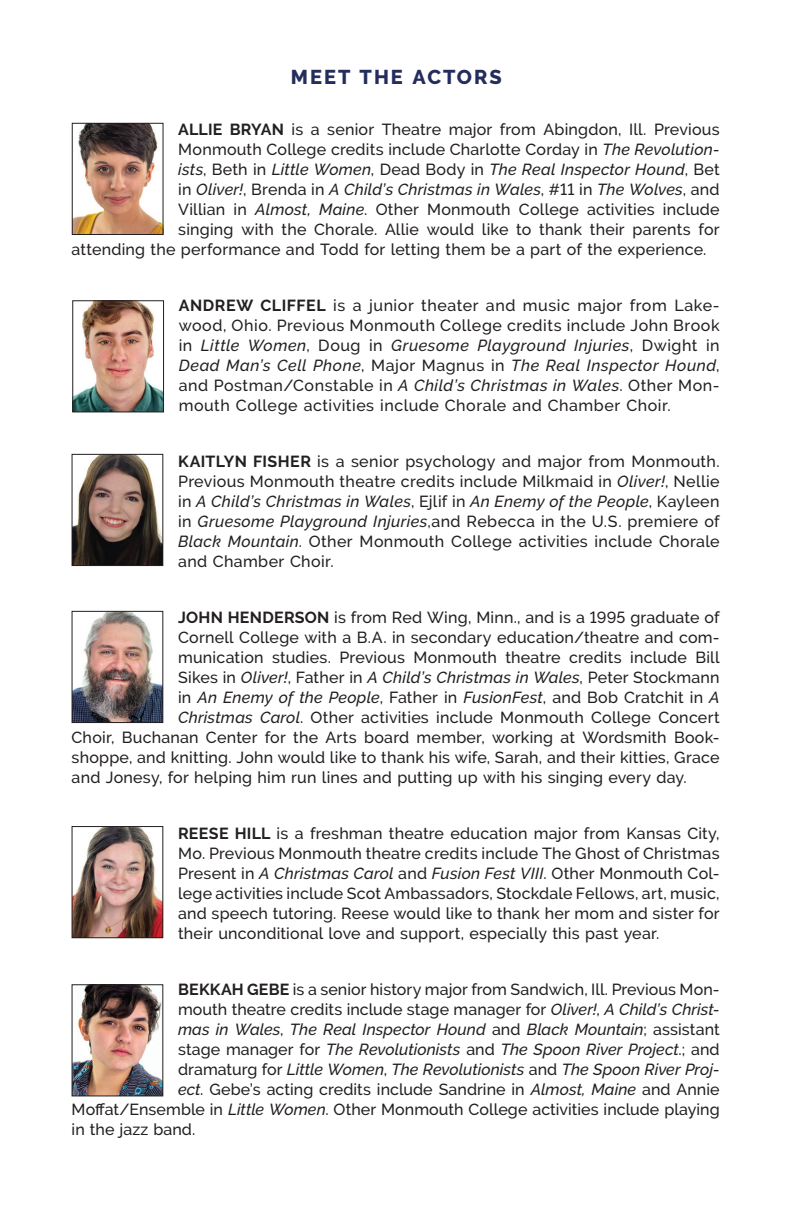
<style>
.page{position:relative;width:792px;height:1224px;background:#fff}
.page>*{position:absolute;margin:0;border:0;box-sizing:border-box;transform-origin:0 0}
.Subhead_green_1p_aft{font:800 20px "Raleway";letter-spacing:.1em;color:#242d5c}
.Body_bio{font:500 16px/20px "Raleway";letter-spacing:.015em;color:#231f20;text-align:justify}
.Body_bio-2{font:italic 500 16px "Raleway";letter-spacing:.005em;color:#231f20}
.s1{font-weight:700}
.s2{font-style:italic}
.s3{font-style:normal}
</style>
<div class="page">
<img style="left:74px;top:125px;width:87px;height:108px">
<div style="left:72px;top:123px;width:91px;height:112px;border:1px solid #231f20"></div>
<img style="left:74px;top:302px;width:88px;height:108px">
<div style="left:72px;top:300px;width:92px;height:112px;border:1px solid #231f20"></div>
<img style="left:74px;top:456px;width:87px;height:108px">
<div style="left:72px;top:454px;width:91px;height:112px;border:1px solid #231f20"></div>
<img style="left:74px;top:613px;width:87px;height:108px">
<div style="left:72px;top:611px;width:91px;height:112px;border:1px solid #231f20"></div>
<img style="left:74px;top:828px;width:87px;height:108px">
<div style="left:72px;top:826px;width:91px;height:112px;border:1px solid #231f20"></div>
<img style="left:74px;top:986px;width:87px;height:108px">
<div style="left:72px;top:984px;width:91px;height:112px;border:1px solid #231f20"></div>
<p class="Subhead_green_1p_aft" style="left:291px;top:65px;width:212px">MEET THE ACTORS</p>
<p class="Body_bio" style="left:178px;top:119px;width:543px"><span class="s1">ALLIE BRYAN</span> is a senior Theatre major from Abingdon, Ill. Previous</p>
<p class="Body_bio" style="left:178px;top:139px;width:543px">Monmouth College credits include Charlotte Corday in <span class="s2">The Revolution-</span></p>
<p class="Body_bio-2" style="left:178px;top:160px;width:543px">ists<span class="s3">, Beth in</span> Little Women<span class="s3">, Dead Body in</span> The Real Inspector Hound<span class="s3">, Bet</span></p>
<p class="Body_bio-2" style="left:178px;top:180px;width:543px"><span class="s3">in</span> Oliver!<span class="s3">, Brenda in</span> A Child’s Christmas in Wales<span class="s3">, #11 in</span> The Wolves<span class="s3">, and</span></p>
<p class="Body_bio" style="left:178px;top:199px;width:543px">Villian in <span class="s2">Almost, Maine</span>. Other Monmouth College activities include</p>
<p class="Body_bio" style="left:178px;top:219px;width:543px">singing with the Chorale. Allie would like to thank their parents for</p>
<p class="Body_bio" style="left:72px;top:239px;width:636px">attending the performance and Todd for letting them be a part of the experience.</p>
<p class="Body_bio" style="left:179px;top:295px;width:542px"><span class="s1">ANDREW CLIFFEL</span> is a junior theater and music major from Lake&shy;wood, Ohio. Previous Monmouth College credits include John Brook in <span class="s2">Little Women</span>, Doug in <span class="s2">Gruesome Playground Injuries</span>, Dwight in <span class="s2">Dead Man’s Cell Phone</span>, Major Magnus in <span class="s2">The Real Inspector Hound</span>, and Postman/Constable in <span class="s2">A Child’s Christmas in Wales</span>. Other Mon&shy;mouth College activities include Chorale and Chamber Choir.</p>
<p class="Body_bio" style="left:178px;top:451px;width:543px"><span class="s1">KAITLYN FISHER</span> is a senior psychology and major from Monmouth.<br>Previous Monmouth theatre credits include Milkmaid in <span class="s2">Oliver!</span>, Nellie in <span class="s2">A Child’s Christmas in Wales</span>, Ejlif in <span class="s2">An Enemy of the People</span>, Kayleen in <span class="s2">Gruesome Playground Injuries</span>,and Rebecca in the U.S. premiere of <span class="s2">Black Mountain</span>. Other Monmouth College activities include Chorale and Chamber Choir.</p>
<p class="Body_bio" style="left:178px;top:607px;width:543px"><span class="s1">JOHN HENDERSON</span> is from Red Wing, Minn., and is a 1995 graduate of</p>
<p class="Body_bio" style="left:178px;top:627px;width:543px">Cornell College with a B.A. in secondary education/theatre and com-</p>
<p class="Body_bio" style="left:178px;top:647px;width:543px">munication studies. Previous Monmouth theatre credits include Bill</p>
<p class="Body_bio" style="left:178px;top:667px;width:543px">Sikes in <span class="s2">Oliver!</span>, Father in <span class="s2">A Child’s Christmas in Wales</span>, Peter Stockmann</p>
<p class="Body_bio-2" style="left:178px;top:688px;width:543px"><span class="s3">in</span> An Enemy of the People<span class="s3">, Father in</span> FusionFest<span class="s3">, and Bob Cratchit in</span> A</p>
<p class="Body_bio" style="left:178px;top:707px;width:543px"><span class="s2">Christmas Carol</span>. Other activities include Monmouth College Concert</p>
<p class="Body_bio" style="left:72px;top:727px;width:650px">Choir, Buchanan Center for the Arts board member, working at Wordsmith Book-</p>
<p class="Body_bio" style="left:72px;top:747px;width:650px">shoppe, and knitting. John would like to thank his wife, Sarah, and their kitties, Grace</p>
<p class="Body_bio" style="left:72px;top:767px;width:617px">and Jonesy, for helping him run lines and putting up with his singing every day.</p>
<p class="Body_bio" style="left:178px;top:823px;width:543px"><span class="s1">REESE HILL</span> is a freshman theatre education major from Kansas City, Mo. Previous Monmouth theatre credits include The Ghost of Christmas Present in <span class="s2">A Christmas Carol</span> and <span class="s2">Fusion Fest VIII</span>. Other Monmouth Col&shy;lege activities include Scot Ambassadors, Stockdale Fellows, art, music, and speech tutoring. Reese would like to thank her mom and sister for their unconditional love and support, especially this past year.</p>
<p class="Body_bio" style="left:178px;top:979px;width:543px"><span class="s1">BEKKAH GEBE</span> is a senior history major from Sandwich, Ill. Previous Mon-</p>
<p class="Body_bio" style="left:178px;top:999px;width:543px">mouth theatre credits include stage manager for <span class="s2">Oliver!</span>, <span class="s2">A Child’s Christ-</span></p>
<p class="Body_bio-2" style="left:178px;top:1020px;width:543px">mas in Wales<span class="s3">,</span> The Real Inspector Hound <span class="s3">and</span> Black Mountain<span class="s3">; assistant</span></p>
<p class="Body_bio-2" style="left:178px;top:1040px;width:543px"><span class="s3">stage manager for</span> The Revolutionists <span class="s3">and</span> The Spoon River Project<span class="s3">.; and</span></p>
<p class="Body_bio-2" style="left:178px;top:1060px;width:543px"><span class="s3">dramaturg for</span> Little Women<span class="s3">,</span> The Revolutionists <span class="s3">and</span> The Spoon River Proj-</p>
<p class="Body_bio" style="left:178px;top:1079px;width:543px"><span class="s2">ect</span>. Gebe’s acting credits include Sandrine in <span class="s2">Almost, Maine</span> and Annie</p>
<p class="Body_bio" style="left:72px;top:1099px;width:650px">Moffat/Ensemble in <span class="s2">Little Women</span>. Other Monmouth College activities include playing</p>
<p class="Body_bio" style="left:72px;top:1119px;width:125px">in the jazz band.</p>
</div>
